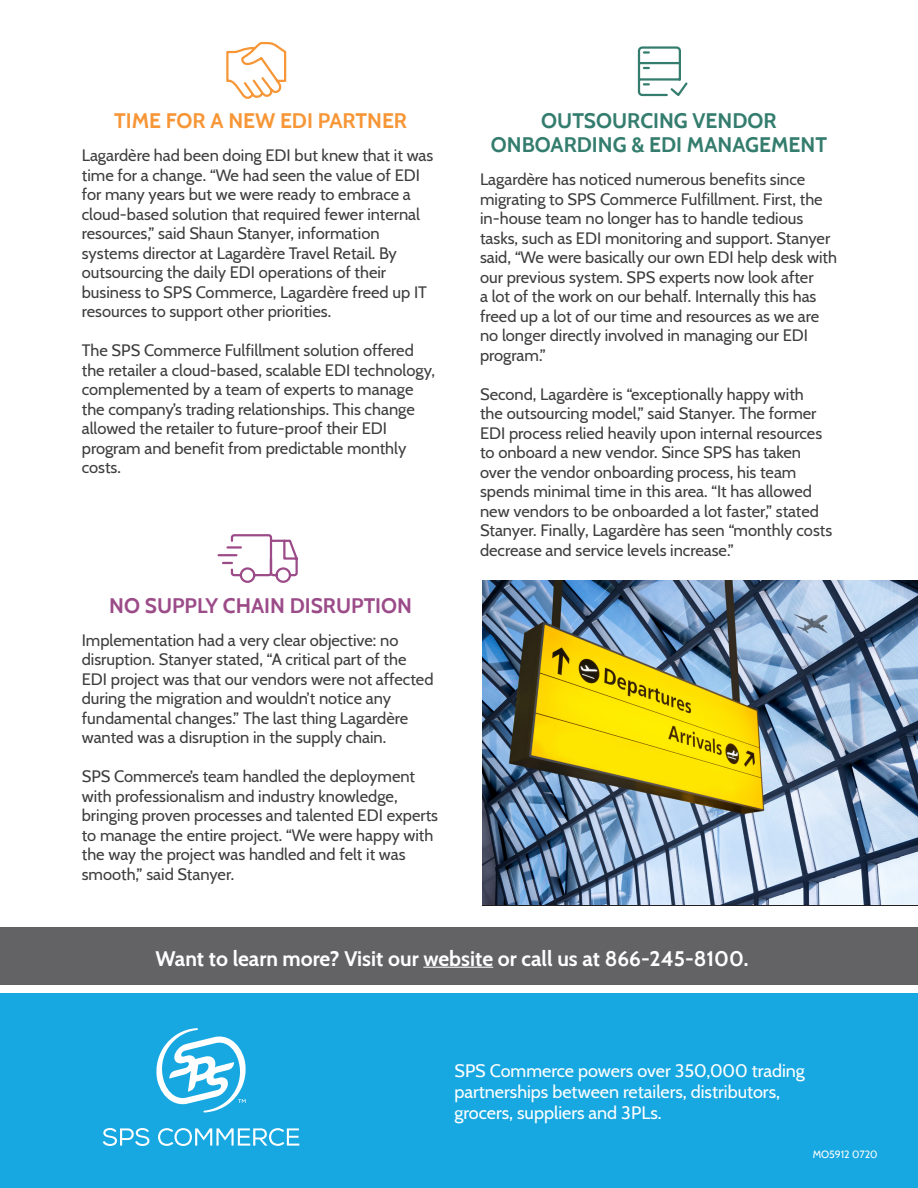
<style>
.page{position:relative;width:918px;height:1188px;background:#fff}
.page>*{position:absolute;margin:0;border:0;box-sizing:border-box;transform-origin:0 0}
.t1{font:700 21px "Cabin";color:#fff}
.t2{font:700 21px/24px "Cabin";color:#347d6e;text-align:center}
.t3{font:700 21px "Cabin";color:#9c4b89}
.t4{font:700 21px "Cabin";color:#f79637}
.t5{font:18px/21px "Cabin";color:#fff}
.t6{font:16.5px/19.5px "Cabin";color:#3e3e3f}
.t7{font:10.5px "Cabin";color:#fff}
</style>
<div class="page">
<div style="left:0;top:927px;width:918px;height:58px;background:#636366"></div>
<div style="left:0;top:994px;width:918px;height:194px;background:#18a8e1"></div>
<svg style="left:103px;top:1128px;width:46px;height:18px"></svg>
<svg style="left:158px;top:1128px;width:141px;height:18px"></svg>
<svg style="left:156px;top:1028px;width:90px;height:85px"></svg>
<hr style="left:423px;top:967px;width:70px;height:1px;background:#fff">
<img style="left:483px;top:580px;width:435px;height:325px">
<svg style="left:226px;top:41px;width:61px;height:58px"></svg>
<svg style="left:637px;top:46px;width:51px;height:51px"></svg>
<svg style="left:217px;top:534px;width:81px;height:49px"></svg>
<p class="t4" style="left:114px;top:104px;width:294px">TIME FOR A NEW EDI PARTNER</p>
<p class="t6" style="left:82px;top:145px;width:353px">Lagardère had been doing EDI but knew that it was time for a change. “We had seen the value of EDI for many years but we were ready to embrace a cloud-based solution that required fewer internal resources,” said Shaun Stanyer, information systems director at Lagardère Travel Retail. By outsourcing the daily EDI operations of their business to SPS Commerce, Lagardère freed up IT resources to support other priorities.</p>
<p class="t6" style="left:82px;top:340px;width:355px">The SPS Commerce Fulfillment solution offered the retailer a cloud-based, scalable EDI technology, complemented by a team of experts to manage the company’s trading relationships. This change allowed the retailer to future-proof their EDI program and benefit from predictable monthly costs.</p>
<p class="t3" style="left:109px;top:589px;width:304px">NO SUPPLY CHAIN DISRUPTION</p>
<p class="t6" style="left:82px;top:629px;width:353px">Implementation had a very clear objective: no disruption. Stanyer stated, “A critical part of the EDI project was that our vendors were not affected during the migration and wouldn’t notice any fundamental changes.” The last thing Lagardère wanted was a disruption in the supply chain.</p>
<p class="t6" style="left:82px;top:766px;width:358px">SPS Commerce’s team handled the deployment with professionalism and industry knowledge, bringing proven processes and talented EDI experts to manage the entire project. “We were happy with the way the project was handled and felt it was smooth,” said Stanyer.</p>
<p class="t2" style="left:491px;top:108px;width:338px">OUTSOURCING VENDOR<br>ONBOARDING &amp; EDI MANAGEMENT</p>
<p class="t6" style="left:480px;top:169px;width:358px">Lagardère has noticed numerous benefits since migrating to SPS Commerce Fulfillment. First, the in-house team no longer has to handle tedious tasks, such as EDI monitoring and support. Stanyer said, “We were basically our own EDI help desk with our previous system. SPS experts now look after<br>a lot of the work on our behalf. Internally this has freed up a lot of our time and resources as we are no longer directly involved in managing our EDI program.”</p>
<p class="t6" style="left:480px;top:383px;width:354px">Second, Lagardère is “exceptionally happy with<br>the outsourcing model,” said Stanyer. The former EDI process relied heavily upon internal resources to onboard a new vendor. Since SPS has taken over the vendor onboarding process, his team spends minimal time in this area. “It has allowed new vendors to be onboarded a lot faster,” stated Stanyer. Finally, Lagardère has seen “monthly costs decrease and service levels increase.”</p>
<p class="t1" style="left:155px;top:942px;width:594px">Want to learn more? Visit our website or call us at 866-245-8100.</p>
<p class="t5" style="left:454px;top:1059px;width:352px">SPS Commerce powers over 350,000 trading partnerships between retailers, distributors, grocers, suppliers and 3PLs.</p>
<p class="t7" style="left:813px;top:1146px;width:66px">MO5912 0720</p>
</div>
